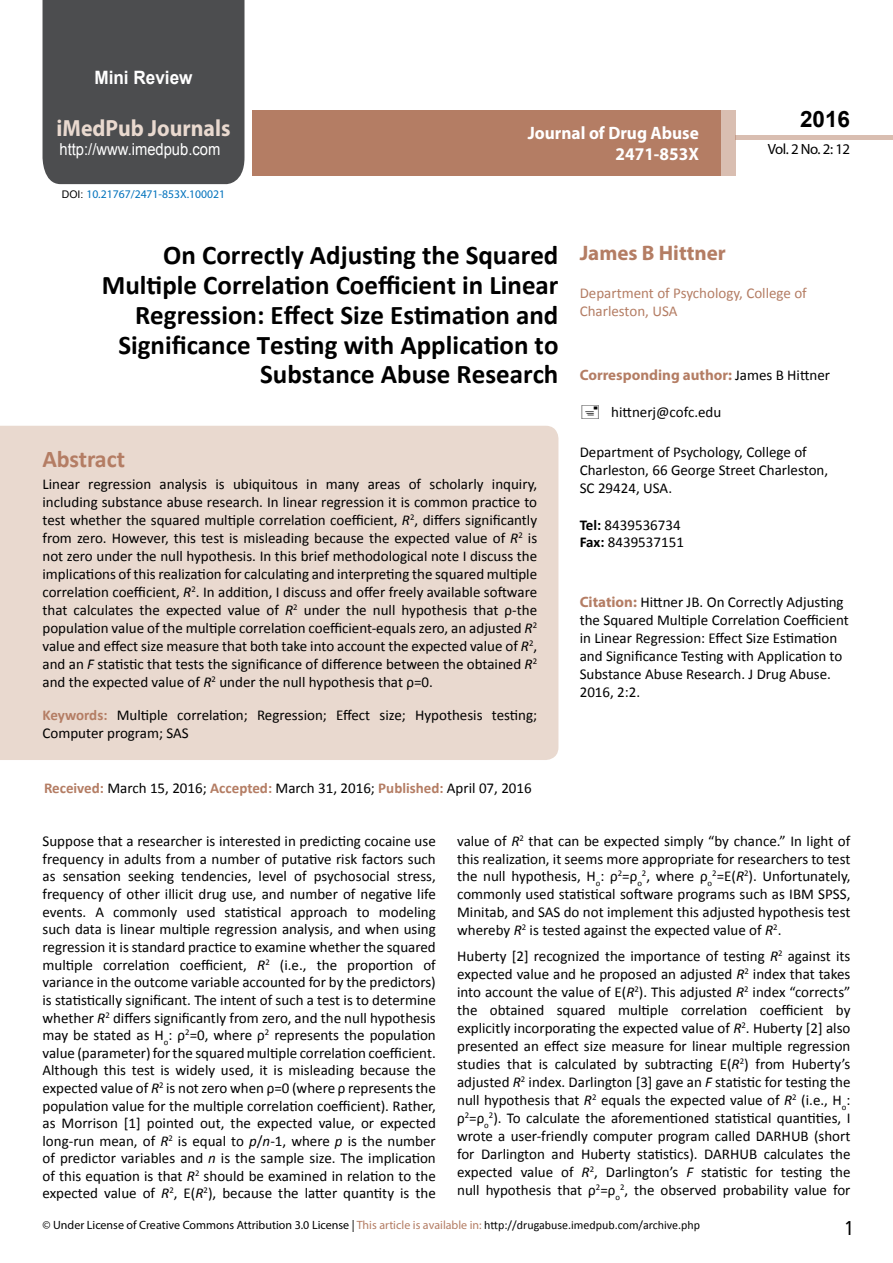
<style>
.page{position:relative;width:893px;height:1263px;background:#fff}
.page>*{position:absolute;margin:0;border:0;box-sizing:border-box;transform-origin:0 0}
.t1{font:700 27px/29.7px "Calibri";color:#000;text-align:right}
.t2{font:25.5px "Tunga";color:#000}
.t3{font:700 24px "Calibri";letter-spacing:-.005em;color:#b47d64}
.t4{font:700 23.4px "Myriad Pro";color:#e9d9cf;scale:.93 1}
.t5{font:700 22.5px "Arial";color:#000}
.t6{font:700 21px "Myriad Pro";color:#b47d64}
.t7{font:700 18.45px "Arial";color:#fff;scale:.93 1}
.t8{font:700 18px/21.6px "Myriad Pro";color:#fff;text-align:right;scale:.96 1}
.t9{font:16.5px "Arial";color:#fff;scale:.89 1}
.t10{font:15px/18px "Calibri";color:#000}
.t11{font:15px/18px "Calibri";color:#b47d64}
.t12{font:700 15px "Myriad Pro";color:#b47d64}
.t13{font:14.85px "Myriad Pro";letter-spacing:-.03em;color:#000}
.t14{font:12px "Myriad Pro";color:#000}
.t15{font:11.7px "Myriad Pro";color:#0072bc}
.s1{font-family:"Arial";font-size:10.5px;color:#000}
.s2{font-style:italic}
.s3{font-weight:700;color:#b47d64}
.s4{font-family:"Calibri";font-weight:400;color:#000}
.s5{font-weight:700}
.s6{font-family:"Myriad Pro";font-weight:700;color:#b47d64}
.s7{color:#b47d64}
.s8{font-family:"Calibri"}
</style>
<div class="page">
<div style="left:252px;top:110px;width:469px;height:66px;background:#b47d64"></div>
<div style="left:720px;top:110px;width:16px;height:66px;background:#d9beb1"></div>
<div style="left:43px;top:0;width:201px;height:184px;background:#4c4d4f"></div>
<div style="left:736px;top:135px;width:157px;height:5px;background:#d9beb1"></div>
<div style="left:0;top:426px;width:558px;height:334px;background:#e9d9cf"></div>
<p class="t7" style="left:94px;top:65px;width:107px">Mini Review</p>
<h3 class="t4" style="left:57px;top:113px;width:188px">iMedPub Journals</h3>
<p class="t9" style="left:60px;top:138px;width:182px">http://www.imedpub.com</p>
<p class="t15" style="left:62px;top:187px;width:165px"><span class="s1">DOI:</span> 10.21767/2471-853X.100021</p>
<p class="t8" style="left:528px;top:121px;width:180px">Journal of Drug Abuse<br>2471-853X</p>
<h3 class="t5" style="left:800px;top:104px;width:52px">2016</h3>
<p class="t13" style="left:768px;top:140px;width:84px">Vol. 2 No. 2: 12</p>
<h1 class="t1" style="left:102px;top:241px;width:458px">On Correctly Adjusting the Squared Multiple Correlation Coefficient in Linear Regression: Effect Size Estimation and Significance Testing with Application to Substance Abuse Research</h1>
<h3 class="t3" style="left:43px;top:443px;width:84px">Abstract</h3>
<p class="t10" style="left:43px;top:475px;width:496px;text-align:justify">Linear regression analysis is ubiquitous in many areas of scholarly inquiry, including substance abuse research. In linear regression it is common practice to test whether the squared multiple correlation coefficient, <span class="s2">R</span><sup>2</sup>, differs significantly from zero. However, this test is misleading because the expected value of <span class="s2">R</span><sup>2</sup> is not zero under the null hypothesis. In this brief methodological note I discuss the implications of this realization for calculating and interpreting the squared multiple correlation coefficient, <span class="s2">R</span><sup>2</sup>. In addition, I discuss and offer freely available software that calculates the expected value of <span class="s2">R</span><sup>2</sup> under the null hypothesis that ρ-the population value of the multiple correlation coefficient-equals zero, an adjusted <span class="s2">R</span><sup>2 </sup>value and effect size measure that both take into account the expected value of <span class="s2">R</span><sup>2</sup>, and an <span class="s2">F</span> statistic that tests the significance of difference between the obtained <span class="s2">R</span><sup>2 </sup>and the expected value of <span class="s2">R</span><sup>2</sup> under the null hypothesis that ρ=0.</p>
<p class="t10" style="left:43px;top:706px;width:496px"><span class="s3">Keywords:</span> Multiple correlation; Regression; Effect size; Hypothesis testing;<br>Computer program; SAS</p>
<p class="t10" style="left:44px;top:779px;width:489px"><span class="s3">Received:</span> March 15, 2016; <span class="s3">Accepted:</span> March 31, 2016; <span class="s3">Published:</span> April 07, 2016</p>
<h3 class="t6" style="left:580px;top:239px;width:148px">James B Hittner</h3>
<p class="t11" style="left:580px;top:284px;width:229px">Department of Psychology, College of<br>Charleston, USA</p>
<p class="t12" style="left:580px;top:365px;width:252px">Corresponding author: <span class="s4">James B Hittner</span></p>
<p class="t10" style="left:611px;top:403px;width:112px">hittnerj@cofc.edu</p>
<p class="t10" style="left:580px;top:443px;width:250px">Department of Psychology, College of<br>Charleston, 66 George Street Charleston,<br>SC 29424, USA.</p>
<p class="t10" style="left:580px;top:517px;width:106px;line-height:16.5px"><span class="s5">Tel:</span> 8439536734<br><span class="s5">Fax:</span> 8439537151</p>
<p class="t10" style="left:580px;top:593px;width:271px"><span class="s6">Citation:</span> Hittner JB. On Correctly Adjusting the Squared Multiple Correlation Coefficient in Linear Regression: Effect Size Estimation and Significance Testing with Application to Substance Abuse Research. J Drug Abuse.<br>2016, 2:2.</p>
<p class="t10" style="left:43px;top:833px;width:395px;line-height:17.5px;text-align:justify">Suppose that a researcher is interested in predicting cocaine use frequency in adults from a number of putative risk factors such as sensation seeking tendencies, level of psychosocial stress, frequency of other illicit drug use, and number of negative life events. A commonly used statistical approach to modeling such data is linear multiple regression analysis, and when using regression it is standard practice to examine whether the squared multiple correlation coefficient, <span class="s2">R</span><sup>2</sup> (i.e., the proportion of variance in the outcome variable accounted for by the predictors) is statistically significant. The intent of such a test is to determine whether <span class="s2">R</span><sup>2</sup> differs significantly from zero, and the null hypothesis may be stated as H<sub>o</sub>: ρ<sup>2</sup>=0, where ρ<sup>2</sup> represents the population value (parameter) for the squared multiple correlation coefficient.<br>Although this test is widely used, it is misleading because the expected value of <span class="s2">R</span><sup>2</sup> is not zero when ρ=0 (where ρ represents the population value for the multiple correlation coefficient). Rather, as Morrison [1] pointed out, the expected value, or expected long-run mean, of <span class="s2">R</span><sup>2</sup> is equal to <span class="s2">p</span>/<span class="s2">n</span>-1, where <span class="s2">p</span> is the number of predictor variables and <span class="s2">n</span> is the sample size. The implication of this equation is that <span class="s2">R</span><sup>2</sup> should be examined in relation to the expected value of <span class="s2">R</span><sup>2</sup>, E(<span class="s2">R</span><sup>2</sup>), because the latter quantity is the</p>
<p class="t10" style="left:457px;top:832px;width:395px;text-align:justify">value of <span class="s2">R</span><sup>2</sup> that can be expected simply “by chance.” In light of this realization, it seems more appropriate for researchers to test the null hypothesis, H<sub>o</sub>: ρ<sup>2</sup>=ρ<sub>o</sub><sup>2</sup>, where ρ<sub>o</sub><sup>2</sup>=E(<span class="s2">R</span><sup>2</sup>). Unfortunately, commonly used statistical software programs such as IBM SPSS, Minitab, and SAS do not implement this adjusted hypothesis test whereby <span class="s2">R</span><sup>2</sup> is tested against the expected value of <span class="s2">R</span><sup>2</sup>.</p>
<p class="t10" style="left:457px;top:947px;width:395px;text-align:justify">Huberty [2] recognized the importance of testing <span class="s2">R</span><sup>2</sup> against its expected value and he proposed an adjusted <span class="s2">R</span><sup>2</sup> index that takes into account the value of E(<span class="s2">R</span><sup>2</sup>). This adjusted <span class="s2">R</span><sup>2</sup> index “corrects” the obtained squared multiple correlation coefficient by explicitly incorporating the expected value of <span class="s2">R</span><sup>2</sup>. Huberty [2] also presented an effect size measure for linear multiple regression studies that is calculated by subtracting E(<span class="s2">R</span><sup>2</sup>) from Huberty’s adjusted <span class="s2">R</span><sup>2</sup> index. Darlington [3] gave an <span class="s2">F</span> statistic for testing the null hypothesis that <span class="s2">R</span><sup>2</sup> equals the expected value of <span class="s2">R</span><sup>2</sup> (i.e., H<sub>o</sub>: ρ<sup>2</sup>=ρ<sub>o</sub><sup>2</sup>). To calculate the aforementioned statistical quantities, I wrote a user-friendly computer program called DARHUB (short for Darlington and Huberty statistics). DARHUB calculates the expected value of <span class="s2">R</span><sup>2</sup>, Darlington’s <span class="s2">F</span> statistic for testing the null hypothesis that ρ<sup>2</sup>=ρ<sub>o</sub><sup>2</sup>, the observed probability value for</p>
<p class="t14" style="left:43px;top:1218px;width:659px">© Under License of Creative Commons Attribution 3.0 License | <span class="s7">This article is available in:</span> <span class="s8">http://drugabuse.imedpub.com/archive.php</span></p>
<h2 class="t2" style="left:845px;top:1211px;width:9px">1</h2>
</div>
